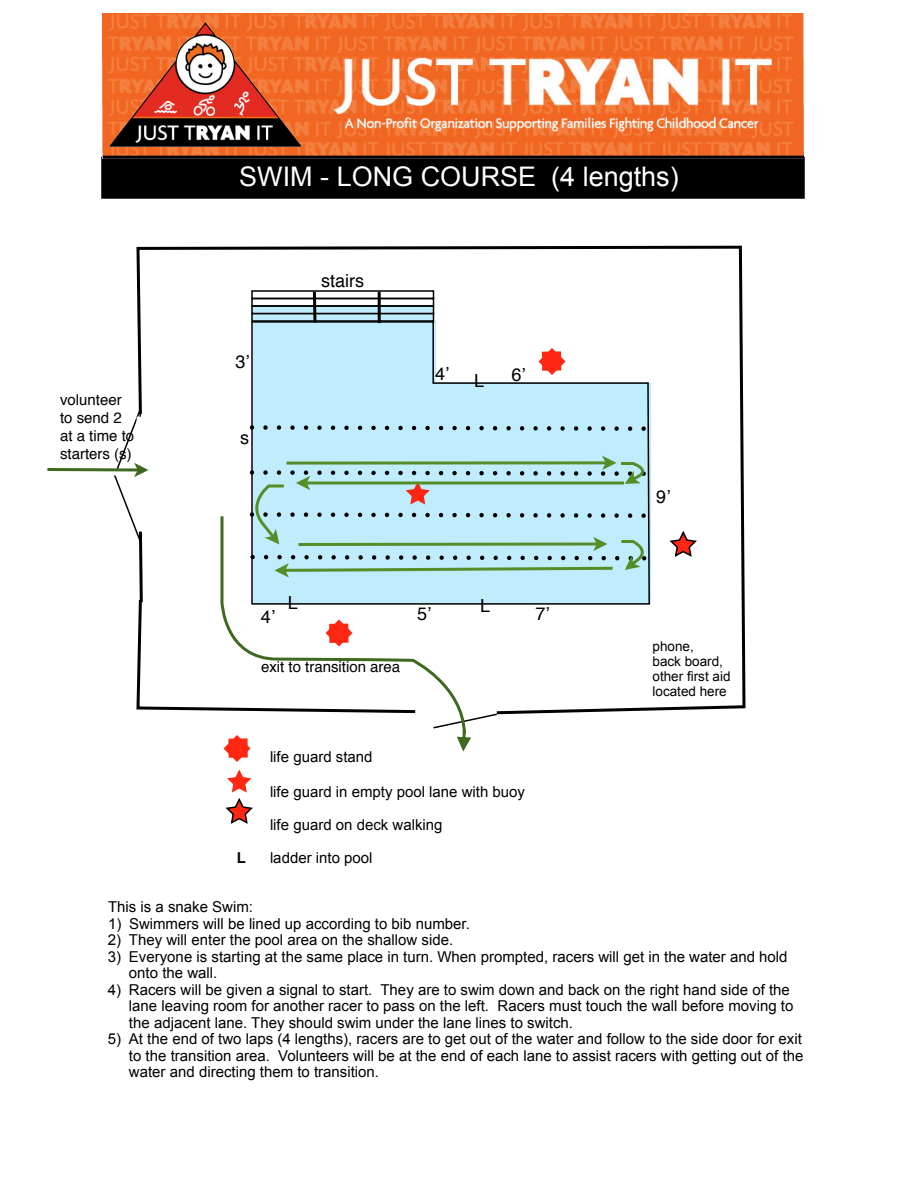
<style>
.page{position:relative;width:918px;height:1188px;background:#fff}
.page>*{position:absolute;margin:0;border:0;box-sizing:border-box;transform-origin:0 0}
.t1{font:27px "Arial";color:#fff}
.t2{font:18px "Helvetica";color:#000}
.t3{font:15px/16.5px "Arial";color:#000}
.t4{font:15px/18px "Helvetica";color:#000}
.t5{font:700 15px "Arial";color:#000}
.t6{font:13.5px/15px "Arial";color:#000}
</style>
<div class="page">
<svg style="left:225px;top:770px;width:28px;height:54px"></svg>
<div style="left:101px;top:157px;width:704px;height:42px;background:#000;border:2px solid #000"></div>
<img style="left:102px;top:14px;width:702px;height:145px">
<svg style="left:136px;top:245px;width:610px;height:466px"></svg>
<svg style="left:250px;top:320px;width:401px;height:81px"></svg>
<div style="left:251px;top:313px;width:183px;height:9px;background:#c0edfe;border:2px solid #000"></div>
<div style="left:251px;top:305px;width:183px;height:9px;background:#c0edfe;border:2px solid #000"></div>
<div style="left:251px;top:298px;width:183px;height:9px;border:2px solid #000"></div>
<div style="left:251px;top:290px;width:183px;height:9px;border:2px solid #000"></div>
<svg style="left:311px;top:289px;width:7px;height:37px"></svg>
<hr style="left:378px;top:292px;width:3px;height:31px;background:#000">
<svg style="left:538px;top:348px;width:28px;height:27px"></svg>
<svg style="left:668px;top:530px;width:31px;height:28px"></svg>
<img style="left:110px;top:22px;width:192px;height:125px">
<svg style="left:47px;top:401px;width:607px;height:361px"></svg>
<h1 class="t1" style="left:239px;top:159px;width:441px">SWIM - LONG COURSE (4 lengths)</h1>
<p class="t4" style="left:60px;top:391px;width:76px">volunteer to send 2 at a time to starters (s)</p>
<p class="t2" style="left:236px;top:347px;width:16px">3’</p>
<p class="t2" style="left:240px;top:424px;width:10px">s</p>
<p class="t2" style="left:321px;top:266px;width:45px">stairs</p>
<p class="t2" style="left:435px;top:359px;width:16px">4’</p>
<p class="t2" style="left:474px;top:367px;width:12px">L</p>
<p class="t2" style="left:512px;top:361px;width:16px">6’</p>
<p class="t2" style="left:261px;top:602px;width:16px">4’</p>
<p class="t2" style="left:288px;top:589px;width:12px">L</p>
<p class="t2" style="left:480px;top:592px;width:12px">L</p>
<p class="t2" style="left:417px;top:599px;width:16px">5’</p>
<p class="t2" style="left:535px;top:599px;width:16px">7’</p>
<p class="t4" style="left:261px;top:658px;width:141px">exit to transition area</p>
<p class="t3" style="left:270px;top:749px;width:104px">life guard stand</p>
<p class="t3" style="left:270px;top:783px;width:257px">life guard in empty pool lane with buoy</p>
<p class="t3" style="left:270px;top:816px;width:174px">life guard on deck walking</p>
<p class="t2" style="left:656px;top:482px;width:16px">9’</p>
<p class="t6" style="left:652px;top:639px;width:80px">phone,<br>back board, other first aid located here</p>
<p class="t5" style="left:237px;top:847px;width:11px">L</p>
<p class="t3" style="left:270px;top:849px;width:104px">ladder into pool</p>
<p class="t3" style="left:108px;top:899px;width:147px">This is a snake Swim:</p>
<p class="t3" style="left:108px;top:915px;width:363px">1) Swimmers will be lined up according to bib number.</p>
<p class="t3" style="left:108px;top:932px;width:347px">2) They will enter the pool area on the shallow side.</p>
<p class="t3" style="left:129px;top:948px;width:660px;text-indent:-21px">3) Everyone is starting at the same place in turn. When prompted, racers will get in the water and hold onto the wall.</p>
<p class="t3" style="left:129px;top:981px;width:666px;text-indent:-21px">4) Racers will be given a signal to start. They are to swim down and back on the right hand side of the lane leaving room for another racer to pass on the left. Racers must touch the wall before moving to the adjacent lane. They should swim under the lane lines to switch.</p>
<p class="t3" style="left:129px;top:1031px;width:676px;text-align:justify;text-indent:-21px">5) At the end of two laps (4 lengths), racers are to get out of the water and follow to the side door for exit to the transition area. Volunteers will be at the end of each lane to assist racers with getting out of the water and directing them to transition.</p>
</div>
